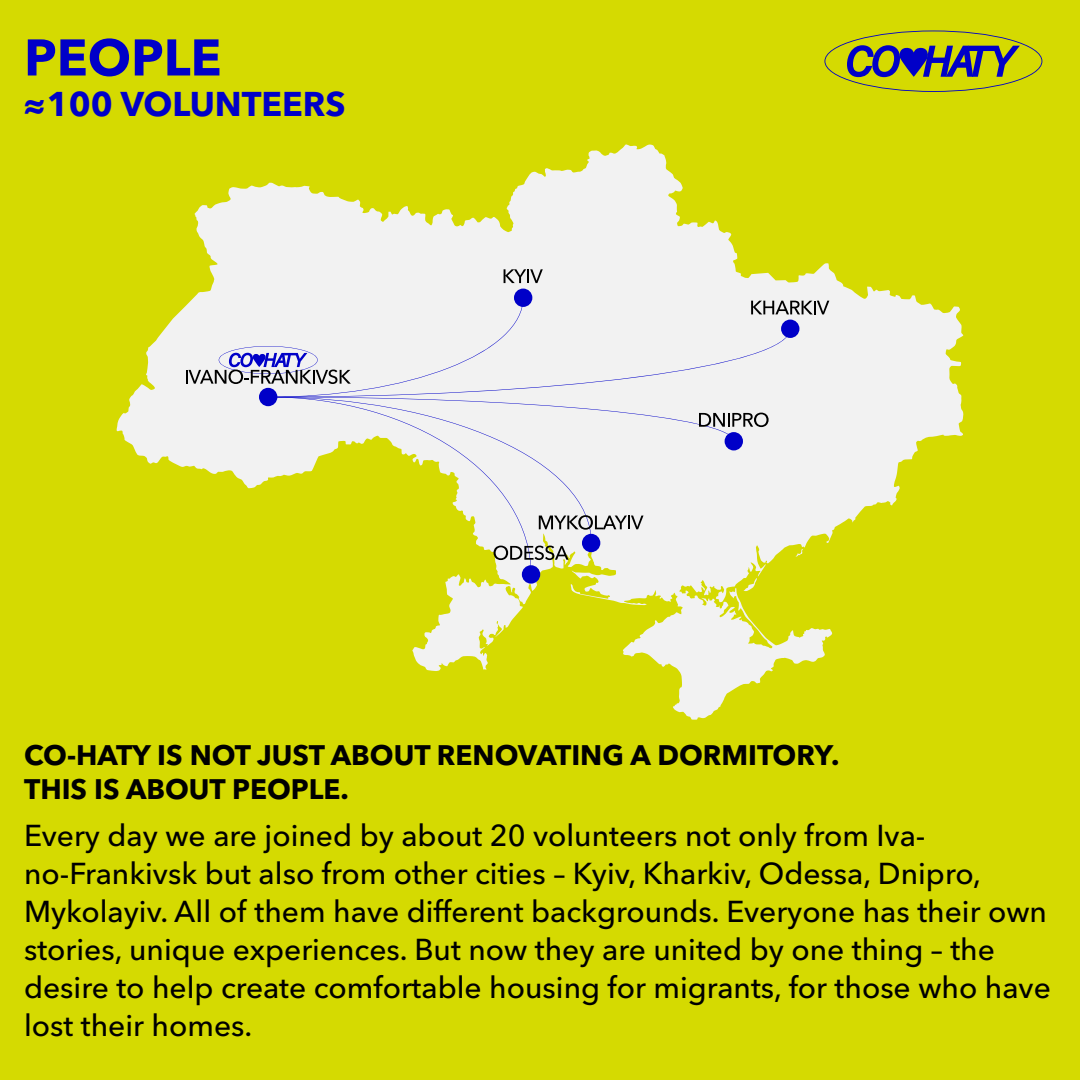
<style>
.page{position:relative;width:1080px;height:1080px;background:#d5da01}
.page>*{position:absolute;margin:0;border:0;box-sizing:border-box;transform-origin:0 0}
.t1{font:700 51px "Avenir Next Cyr";color:#0000c8}
.t2{font:700 34.1px "Avenir Next Cyr";color:#0000c8}
.t3{font:500 30px/38px "Avenir Next Cyr";color:#000}
.t4{font:700 28px/33.6px "Avenir Next Cyr";color:#000}
</style>
<div class="page">
<svg style="left:117px;top:144px;width:847px;height:576px"></svg>
<div style="left:514px;top:289px;width:18px;height:18px;background:#0000c8;border-radius:50%"></div>
<svg style="left:824px;top:31px;width:218px;height:61px"></svg>
<svg style="left:504px;top:269px;width:39px;height:14px"></svg>
<svg style="left:186px;top:298px;width:643px;height:293px"></svg>
<h1 class="t1" style="left:24px;top:26px;width:199px">PEOPLE</h1>
<p class="t2" style="left:24px;top:84px;width:323px">≈100 VOLUNTEERS</p>
<p class="t4" style="left:24px;top:738px;width:817px">CO-HATY IS NOT JUST ABOUT RENOVATING A DORMITORY.<br>THIS IS ABOUT PEOPLE.</p>
<p class="t3" style="left:24px;top:816px;width:1028px">Every day we are joined by about 20 volunteers not only from Iva&shy;no-Frankivsk but also from other cities – Kyiv, Kharkiv, Odessa, Dnipro, Mykolayiv. All of them have different backgrounds. Everyone has their own stories, unique experiences. But now they are united by one thing – the desire to help create comfortable housing for migrants, for those who have lost their homes.</p>
</div>
